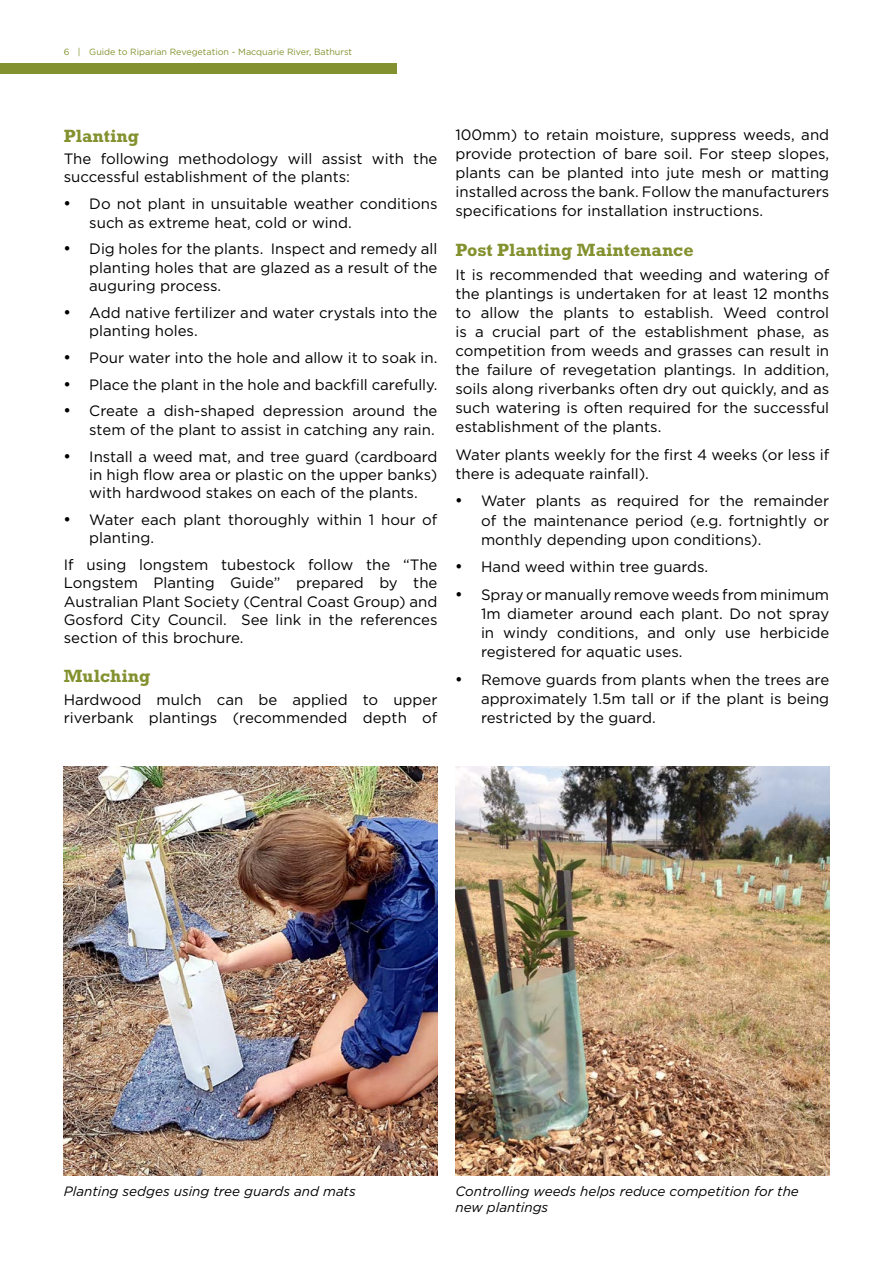
<style>
.page{position:relative;width:893px;height:1263px;background:#fff}
.page>*{position:absolute;margin:0;border:0;box-sizing:border-box;transform-origin:0 0}
.t1{font:700 18px "Rockwell";color:#84912f}
.t2{font:15px/19px "Gotham";color:#000;text-align:justify}
.t3{font:italic 13.5px/16.2px "Gotham";color:#000}
.t4{font:9px "Gotham";color:#84912f}
</style>
<div class="page">
<img style="left:64px;top:767px;width:373px;height:409px">
<div style="left:0;top:63px;width:396px;height:10px;background:#84912f"></div>
<img style="left:455px;top:767px;width:374px;height:409px">
<p class="t4" style="left:64px;top:47px;width:290px">6 | Guide to Riparian Revegetation - Macquarie River, Bathurst</p>
<p class="t1" style="left:64px;top:125px;width:77px">Planting</p>
<p class="t2" style="left:64px;top:149px;width:375px;line-height:18.3px">The following methodology will assist with the successful establishment of the plants:</p>
<p class="t2" style="left:89px;top:194px;width:350px;line-height:18.3px;text-indent:-26px">• Do not plant in unsuitable weather conditions such as extreme heat, cold or wind.</p>
<p class="t2" style="left:89px;top:240px;width:350px;line-height:18.3px;text-indent:-26px">• Dig holes for the plants. Inspect and remedy all planting holes that are glazed as a result of the auguring process.</p>
<p class="t2" style="left:89px;top:303px;width:350px;line-height:18.3px;text-indent:-26px">• Add native fertilizer and water crystals into the planting holes.</p>
<p class="t2" style="left:64px;top:348px;width:375px">• Pour water into the hole and allow it to soak in.</p>
<p class="t2" style="left:64px;top:375px;width:375px">• Place the plant in the hole and backfill carefully.</p>
<p class="t2" style="left:64px;top:402px;width:375px;line-height:18.3px;text-align:right">• Create a dish-shaped depression around the stem of the plant to assist in catching any rain.</p>
<p class="t2" style="left:89px;top:447px;width:350px;line-height:18.3px;text-indent:-26px">• Install a weed mat, and tree guard (cardboard in high flow area or plastic on the upper banks) with hardwood stakes on each of the plants.</p>
<p class="t2" style="left:89px;top:510px;width:350px;line-height:18.3px;text-indent:-26px">• Water each plant thoroughly within 1 hour of planting.</p>
<p class="t2" style="left:64px;top:555px;width:375px;line-height:18.3px">If using longstem tubestock follow the “The Longstem Planting Guide” prepared by the Australian Plant Society (Central Coast Group) and Gosford City Council. See link in the references section of this brochure.</p>
<p class="t1" style="left:64px;top:665px;width:88px">Mulching</p>
<p class="t2" style="left:64px;top:690px;width:375px;line-height:18.3px">Hardwood mulch can be applied to upper riverbank plantings (recommended depth of</p>
<p class="t2" style="left:455px;top:125px;width:375px">100mm) to retain moisture, suppress weeds, and provide protection of bare soil. For steep slopes, plants can be planted into jute mesh or matting installed across the bank. Follow the manufacturers specifications for installation instructions.</p>
<p class="t1" style="left:455px;top:239px;width:240px">Post Planting Maintenance</p>
<p class="t2" style="left:455px;top:264px;width:375px">It is recommended that weeding and watering of the plantings is undertaken for at least 12 months to allow the plants to establish. Weed control is a crucial part of the establishment phase, as competition from weeds and grasses can result in the failure of revegetation plantings. In addition, soils along riverbanks often dry out quickly, and as such watering is often required for the successful establishment of the plants.</p>
<p class="t2" style="left:455px;top:445px;width:375px">Water plants weekly for the first 4 weeks (or less if there is adequate rainfall).</p>
<p class="t2" style="left:481px;top:491px;width:350px;text-indent:-26px">• Water plants as required for the remainder of the maintenance period (e.g. fortnightly or monthly depending upon conditions).</p>
<p class="t2" style="left:455px;top:557px;width:254px">• Hand weed within tree guards.</p>
<p class="t2" style="left:481px;top:585px;width:350px;text-indent:-26px">• Spray or manually remove weeds from minimum 1m diameter around each plant. Do not spray in windy conditions, and only use herbicide registered for aquatic uses.</p>
<p class="t2" style="left:481px;top:669px;width:350px;text-indent:-26px">• Remove guards from plants when the trees are approximately 1.5m tall or if the plant is being restricted by the guard.</p>
<p class="t3" style="left:64px;top:1183px;width:293px">Planting sedges using tree guards and mats</p>
<p class="t3" style="left:455px;top:1183px;width:345px">Controlling weeds helps reduce competition for the new plantings</p>
</div>
